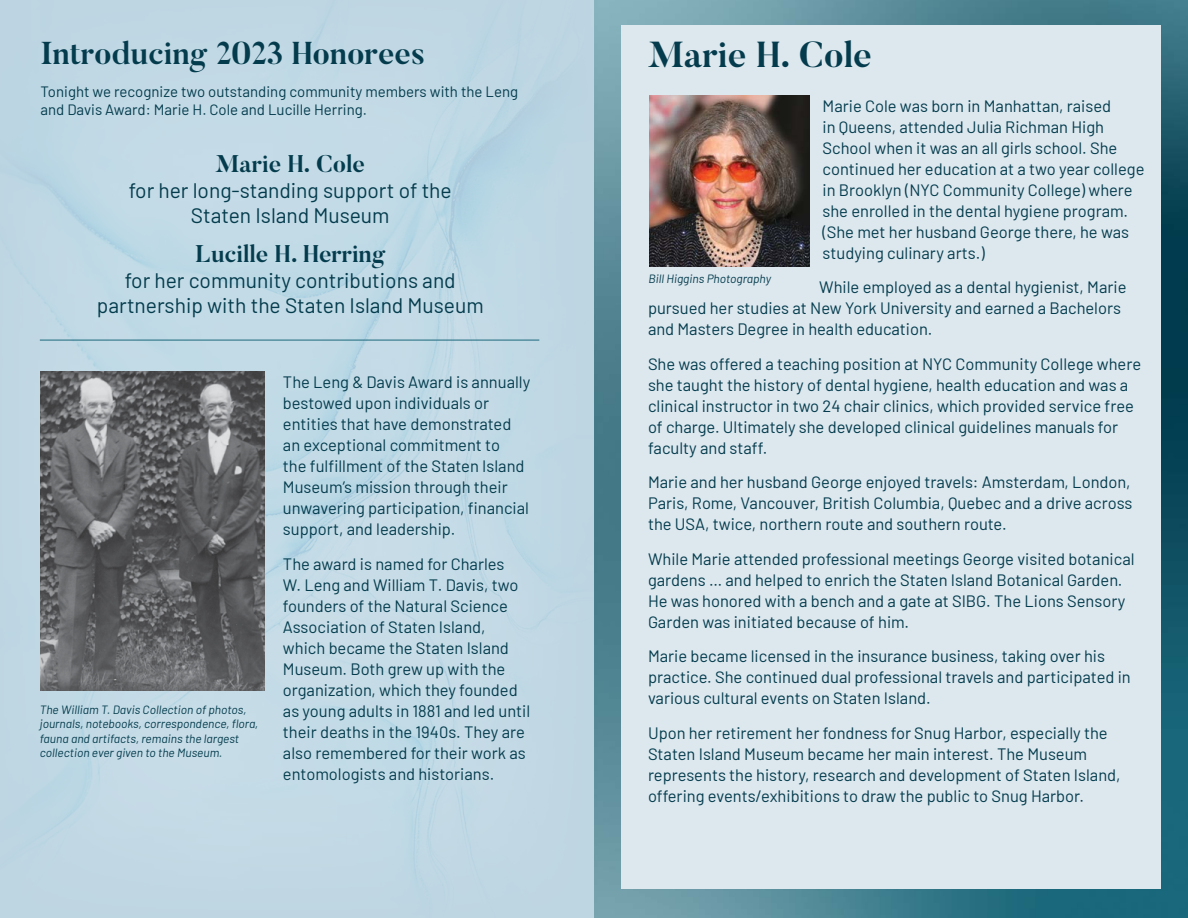
<style>
.page{position:relative;width:1188px;height:918px;background:#fff}
.page>*{position:absolute;margin:0;border:0;box-sizing:border-box;transform-origin:0 0}
.t1{font:700 36px "Butler";color:#043c4d}
.t2{font:700 31.5px "Butler";color:#043c4d}
.t3{font:700 24px "Butler";color:#043c4d}
.t4{font:21px/25.5px "Barlow";color:#043c4d;text-align:center}
.t5{font:16.5px/21px "Barlow";color:#043c4d}
.t6{font:15px/18px "Barlow";color:#043c4d}
.t7{font:italic 12px/14.4px "Barlow";color:#043c4d}
</style>
<div class="page">
<img style="left:594px;top:0;width:594px;height:918px">
<div style="left:621px;top:25px;width:540px;height:864px;background:#dce7ee"></div>
<div style="left:0;top:0;width:594px;height:918px;background:#bed5e2"></div>
<hr style="left:40px;top:340px;width:499px;height:1px;background:#1c687b">
<img style="left:40px;top:372px;width:224px;height:318px">
<img style="left:649px;top:95px;width:160px;height:171px">
<h2 class="t2" style="left:40px;top:33px;width:386px">Introducing 2023 Honorees</h2>
<p class="t6" style="left:40px;top:82px;width:479px">Tonight we recognize two outstanding community members with the Leng and Davis Award: Marie H. Cole and Lucille Herring.</p>
<h3 class="t3" style="left:216px;top:148px;width:151px">Marie H. Cole</h3>
<p class="t4" style="left:129px;top:176px;width:324px">for her long-standing support of the<br>Staten Island Museum</p>
<h3 class="t3" style="left:195px;top:238px;width:192px">Lucille H. Herring</h3>
<p class="t4" style="left:97px;top:266px;width:389px">for her community contributions and partnership with the Staten Island Museum</p>
<p class="t7" style="left:40px;top:702px;width:220px">The William T. Davis Collection of photos, journals, notebooks, correspondence, flora, fauna and artifacts, remains the largest collection ever given to the Museum.</p>
<p class="t5" style="left:283px;top:370px;width:249px">The Leng &amp; Davis Award is annually bestowed upon individuals or entities that have demonstrated an exceptional commitment to<br>the fulfillment of the Staten Island<br>Museum’s mission through their unwavering participation, financial support, and leadership.</p>
<p class="t5" style="left:283px;top:552px;width:249px">The award is named for Charles<br>W. Leng and William T. Davis, two founders of the Natural Science<br>Association of Staten Island, which became the Staten Island<br>Museum. Both grew up with the organization, which they founded as young adults in 1881 and led until their deaths in the 1940s. They are also remembered for their work as entomologists and historians.</p>
<h1 class="t1" style="left:648px;top:31px;width:226px">Marie H. Cole</h1>
<p class="t5" style="left:823px;top:94px;width:323px">Marie Cole was born in Manhattan, raised<br>in Queens, attended Julia Richman High School when it was an all girls school. She continued her education at a two year college in Brooklyn (NYC Community College) where she enrolled in the dental hygiene program. (She met her husband George there, he was studying culinary arts.)</p>
<p class="t5" style="left:648px;top:276px;width:480px;text-indent:171px">While employed as a dental hygienist, Marie pursued her studies at New York University and earned a Bachelors and Masters Degree in health education.</p>
<p class="t5" style="left:648px;top:352px;width:495px">She was offered a teaching position at NYC Community College where she taught the history of dental hygiene, health education and was a clinical instructor in two 24 chair clinics, which provided service free of charge. Ultimately she developed clinical guidelines manuals for faculty and staff.</p>
<p class="t5" style="left:648px;top:471px;width:486px">Marie and her husband George enjoyed travels: Amsterdam, London,<br>Paris, Rome, Vancouver, British Columbia, Quebec and a drive across the USA, twice, northern route and southern route.</p>
<p class="t5" style="left:648px;top:547px;width:488px">While Marie attended professional meetings George visited botanical gardens … and helped to enrich the Staten Island Botanical Garden.<br>He was honored with a bench and a gate at SIBG. The Lions Sensory Garden was initiated because of him.</p>
<p class="t5" style="left:648px;top:645px;width:484px">Marie became licensed in the insurance business, taking over his practice. She continued dual professional travels and participated in various cultural events on Staten Island.</p>
<p class="t5" style="left:648px;top:721px;width:474px">Upon her retirement her fondness for Snug Harbor, especially the Staten Island Museum became her main interest. The Museum represents the history, research and development of Staten Island, offering events/exhibitions to draw the public to Snug Harbor.</p>
<p class="t7" style="left:649px;top:270px;width:124px">Bill Higgins Photography</p>
</div>
